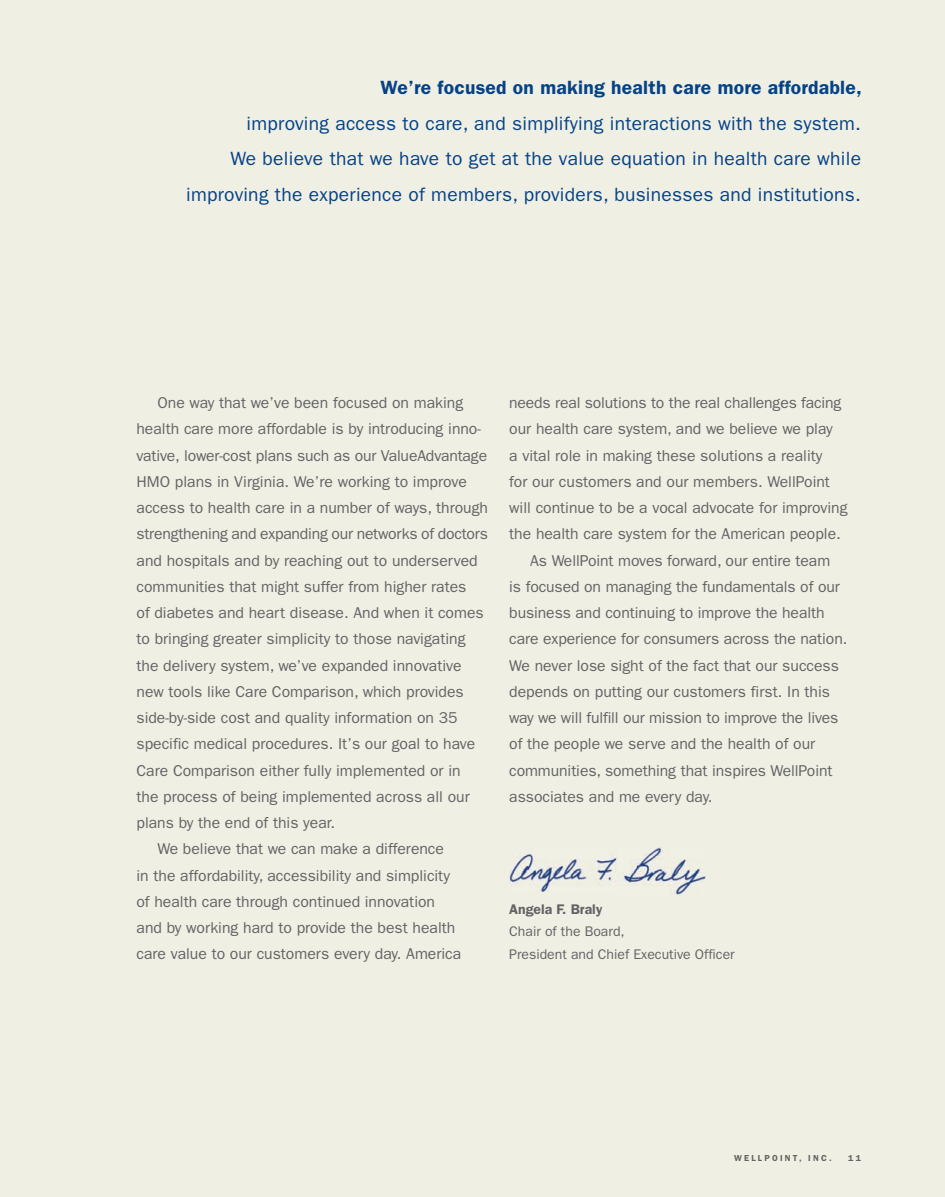
<style>
.page{position:relative;width:945px;height:1197px;background:#f0efe3}
.page>*{position:absolute;margin:0;border:0;box-sizing:border-box;transform-origin:0 0}
.t1{font:19.25px/35.9px "Franklin Gothic";letter-spacing:.015em;color:#054286;text-align:right}
.t2{font:600 19.25px "Franklin Gothic";letter-spacing:.015em;color:#054286}
.t3{font:15.75px "Franklin Gothic";color:#636366}
.t4{font:14px/22.8px "Franklin Gothic";color:#636366}
.t5{font:600 14px "Franklin Gothic";color:#636366}
.t6{font:600 8.75px "Franklin Gothic";letter-spacing:.25em;color:#636366}
</style>
<div class="page">
<img style="left:509px;top:847px;width:197px;height:48px">
<p class="t2" style="left:381px;top:81px;width:483px">We’re focused on making health care more affordable,</p>
<p class="t1" style="left:186px;top:107px;width:676px">improving access to care, and simplifying interactions with the system.<br>We believe that we have to get at the value equation in health care while improving the experience of members, providers, businesses and institutions.</p>
<p class="t3" style="left:158px;top:397px;width:307px">One way that we’ve been focused on making</p>
<p class="t3" style="left:137px;top:424px;width:346px">health care more affordable is by introducing inno-</p>
<p class="t3" style="left:137px;top:450px;width:352px">vative, lower-cost plans such as our ValueAdvantage</p>
<p class="t3" style="left:137px;top:476px;width:332px">HMO plans in Virginia. We’re working to improve</p>
<p class="t3" style="left:137px;top:502px;width:353px">access to health care in a number of ways, through</p>
<p class="t3" style="left:137px;top:529px;width:353px">strengthening and expanding our networks of doctors</p>
<p class="t3" style="left:137px;top:555px;width:343px">and hospitals and by reaching out to underserved</p>
<p class="t3" style="left:137px;top:581px;width:331px">communities that might suffer from higher rates</p>
<p class="t3" style="left:137px;top:607px;width:349px">of diabetes and heart disease. And when it comes</p>
<p class="t3" style="left:137px;top:634px;width:331px">to bringing greater simplicity to those navigating</p>
<p class="t3" style="left:137px;top:660px;width:327px">the delivery system, we’ve expanded innovative</p>
<p class="t3" style="left:137px;top:686px;width:329px">new tools like Care Comparison, which provides</p>
<p class="t3" style="left:137px;top:712px;width:323px">side-by-side cost and quality information on 35</p>
<p class="t3" style="left:137px;top:739px;width:340px">specific medical procedures. It’s our goal to have</p>
<p class="t3" style="left:137px;top:765px;width:326px">Care Comparison either fully implemented or in</p>
<p class="t3" style="left:137px;top:791px;width:335px">the process of being implemented across all our</p>
<p class="t3" style="left:137px;top:817px;width:200px">plans by the end of this year.</p>
<p class="t3" style="left:158px;top:844px;width:288px">We believe that we can make a difference</p>
<p class="t3" style="left:137px;top:870px;width:315px">in the affordability, accessibility and simplicity</p>
<p class="t3" style="left:137px;top:896px;width:300px">of health care through continued innovation</p>
<p class="t3" style="left:137px;top:922px;width:320px">and by working hard to provide the best health</p>
<p class="t3" style="left:137px;top:949px;width:326px">care value to our customers every day. America</p>
<p class="t3" style="left:509px;top:397px;width:334px">needs real solutions to the real challenges facing</p>
<p class="t3" style="left:509px;top:424px;width:325px">our health care system, and we believe we play</p>
<p class="t3" style="left:509px;top:450px;width:315px">a vital role in making these solutions a reality</p>
<p class="t3" style="left:509px;top:476px;width:322px">for our customers and our members. WellPoint</p>
<p class="t3" style="left:509px;top:502px;width:340px">will continue to be a vocal advocate for improving</p>
<p class="t3" style="left:509px;top:529px;width:333px">the health care system for the American people.</p>
<p class="t3" style="left:530px;top:555px;width:302px">As WellPoint moves forward, our entire team</p>
<p class="t3" style="left:509px;top:581px;width:332px">is focused on managing the fundamentals of our</p>
<p class="t3" style="left:509px;top:607px;width:317px">business and continuing to improve the health</p>
<p class="t3" style="left:509px;top:634px;width:340px">care experience for consumers across the nation.</p>
<p class="t3" style="left:509px;top:660px;width:331px">We never lose sight of the fact that our success</p>
<p class="t3" style="left:509px;top:686px;width:322px">depends on putting our customers first. In this</p>
<p class="t3" style="left:509px;top:712px;width:331px">way we will fulfill our mission to improve the lives</p>
<p class="t3" style="left:509px;top:739px;width:307px">of the people we serve and the health of our</p>
<p class="t3" style="left:509px;top:765px;width:325px">communities, something that inspires WellPoint</p>
<p class="t3" style="left:509px;top:791px;width:205px">associates and me every day.</p>
<p class="t5" style="left:509px;top:904px;width:95px">Angela F. Braly</p>
<p class="t4" style="left:509px;top:922px;width:227px">Chair of the Board,<br>President and Chief Executive Officer</p>
<p class="t6" style="left:734px;top:1155px;width:99px">WELLPOINT, INC.</p>
<p class="t6" style="left:848px;top:1155px;width:14px">11</p>
</div>
